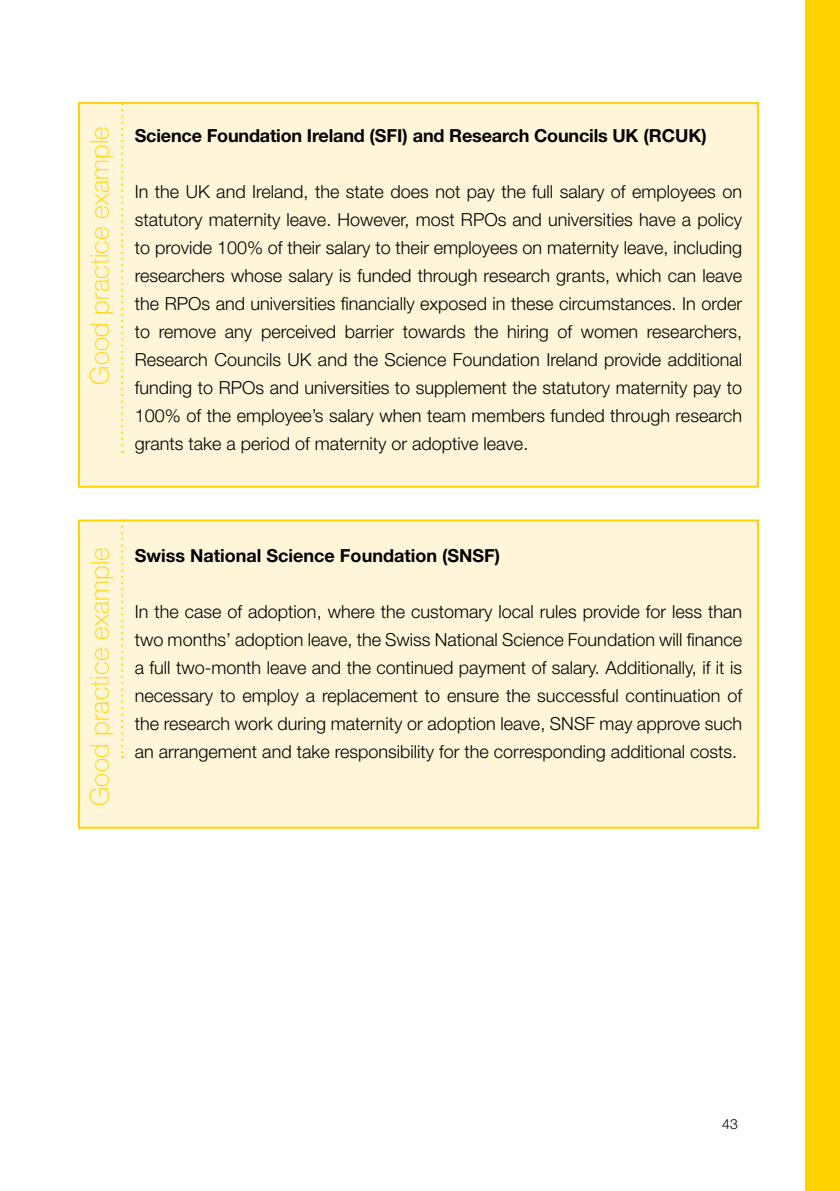
<style>
.page{position:relative;width:840px;height:1191px;background:#fff}
.page>*{position:absolute;margin:0;border:0;box-sizing:border-box;transform-origin:0 0}
.t1{font:100 26px "Helvetica Neue LT Std";letter-spacing:.01em;color:#ffd300}
.t2{font:300 18px/28px "Helvetica Neue LT Std";color:#000;text-align:justify}
.t3{font:700 18px "Helvetica Neue LT Std";letter-spacing:-.01em;color:#000}
.t4{font:300 14px "Helvetica Neue LT Std";color:#000}
</style>
<div class="page">
<div style="left:78px;top:102px;width:680px;height:386px;background:#fff6d9;border:2px solid #ffd300"></div>
<div style="left:78px;top:519px;width:680px;height:309px;background:#fff6d9;border:2px solid #ffd300"></div>
<div style="left:805px;top:0;width:34px;height:1191px;background:#ffd300"></div>
<svg style="left:121px;top:103px;width:2px;height:350px"></svg>
<svg style="left:121px;top:519px;width:2px;height:239px"></svg>
<h1 class="t1" style="left:85px;top:385px;width:260px;rotate:-90deg">Good practice example</h1>
<p class="t3" style="left:135px;top:124px;width:573px">Science Foundation Ireland (SFI) and Research Councils UK (RCUK)</p>
<p class="t2" style="left:135px;top:177px;width:608px">In the UK and Ireland, the state does not pay the full salary of employees on statutory maternity leave. However, most RPO</p>
<p class="t2" style="left:135px;top:205px;width:608px;text-indent:363px">s and universities have a policy to provide 100% of their salary to their employees on maternity leave, including researchers whose salary is funded through research grants, which can leave the RPO</p>
<p class="t2" style="left:135px;top:289px;width:608px;text-indent:67px">s and universities financially exposed in these circumstances. In order to remove any perceived barrier towards the hiring of women researchers, Research Councils UK and the Science Foundation Ireland provide additional funding to RPO</p>
<p class="t2" style="left:135px;top:373px;width:608px;text-indent:121px">s and universities to supplement the statutory maternity pay to 100% of the employee’s salary when team members funded through research grants take a period of maternity or adoptive leave.</p>
<h1 class="t1" style="left:85px;top:806px;width:260px;rotate:-90deg">Good practice example</h1>
<p class="t3" style="left:135px;top:544px;width:366px">Swiss National Science Foundation (SNSF)</p>
<p class="t2" style="left:135px;top:597px;width:608px">In the case of adoption, where the customary local rules provide for less than two months’ adoption leave, the Swiss National Science Foundation will finance a full two-month leave and the continued payment of salary. Additionally, if it is necessary to employ a replacement to ensure the successful continuation of the research work during maternity or adoption leave, SNSF may approve such an arrangement and take responsibility for the corresponding additional costs.</p>
<p class="t4" style="left:721px;top:1115px;width:17px">43</p>
</div>
